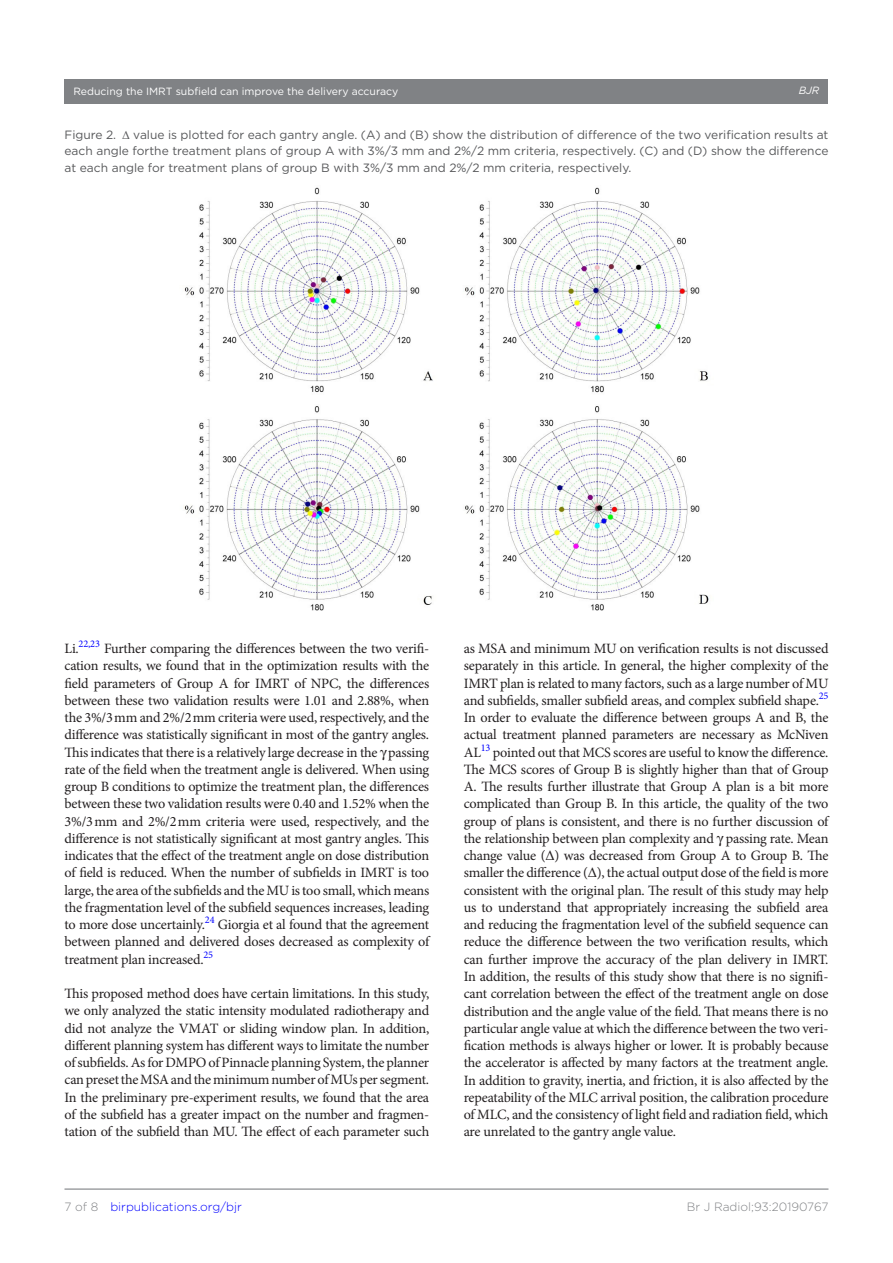
<style>
.page{position:relative;width:893px;height:1263px;background:#fff}
.page>*{position:absolute;margin:0;border:0;box-sizing:border-box;transform-origin:0 0}
.t1{font:14.25px/17.2px "Minion Pro";letter-spacing:-.015em;color:#231f20;text-align:justify}
.t2{font:12px/16.5px "Gotham";color:#57585a;text-align:justify}
.t3{font:300 12px "Gotham";color:#00f}
.t4{font:300 12px "Gotham";color:#808285}
.t5{font:10.5px "Gotham";color:#fff}
.t6{font:italic 10.5px "Gotham";color:#fff}
.s1{font-family:"Times New Roman"}
.s2{color:#808285}
</style>
<div class="page">
<hr style="left:64px;top:1188px;width:764px;height:2px;background:#808285">
<div style="left:64px;top:79px;width:764px;height:24px;background:#808285"></div>
<img style="left:184px;top:187px;width:525px;height:424px">
<p class="t5" style="left:74px;top:85px;width:326px">Reducing the IMRT subfield can improve the delivery accuracy</p>
<p class="t6" style="left:799px;top:85px;width:22px">BJR</p>
<p class="t2" style="left:64px;top:126px;width:765px">Figure 2. <span class="s1">Δ</span> value is plotted for each gantry angle. (A) and (B) show the distribution of difference of the two verification results at each angle forthe treatment plans of group A with 3%/3 mm and 2%/2 mm criteria, respectively. (C) and (D) show the difference at each angle for treatment plans of group B with 3%/3 mm and 2%/2 mm criteria, respectively.</p>
<p class="t1" style="left:64px;top:640px;width:366px">Li.<sup>22,23</sup> Further comparing the differences between the two verifi&shy;cation results, we found that in the optimization results with the field parameters of Group A for IMRT of NPC, the differences between these two validation results were 1.01 and 2.88%, when the 3%/3mm and 2%/2mm criteria were used, respectively, and the difference was statistically significant in most of the gantry angles.<br>This indicates that there is a relatively large decrease in the passing rate of the field when the treatment angle is delivered. When using group B conditions to optimize the treatment plan, the differences between these two validation results were 0.40 and 1.52% when the 3%/3mm and 2%/2mm criteria were used, respectively, and the difference is not statistically significant at most gantry angles. This indicates that the effect of the treatment angle on dose distribution of field is reduced. When the number of subfields in IMRT is too large, the area of the subfields and the MU is too small, which means the fragmentation level of the subfield sequences increases, leading to more dose uncertainly.<sup>24</sup> Giorgia et al found that the agreement between planned and delivered doses decreased as complexity of treatment plan increased.<sup>25</sup></p>
<p class="t1" style="left:64px;top:985px;width:366px">This proposed method does have certain limitations. In this study, we only analyzed the static intensity modulated radiotherapy and did not analyze the VMAT or sliding window plan. In addition, different planning system has different ways to limitate the number of subfields. As for DMPO of Pinnacle planning System, the planner can preset the MSA and the minimum number of MUs per segment.<br>In the preliminary pre-experiment results, we found that the area of the subfield has a greater impact on the number and fragmen&shy;tation of the subfield than MU. The effect of each parameter such</p>
<p class="t1" style="left:464px;top:640px;width:366px">as MSA and minimum MU on verification results is not discussed separately in this article. In general, the higher complexity of the IMRT plan is related to many factors, such as a large number of MU and subfields, smaller subfield areas, and complex subfield shape.<sup>25<br></sup>In order to evaluate the difference between groups A and B, the actual treatment planned parameters are necessary as McNiven AL<sup>13</sup> pointed out that MCS scores are useful to know the difference.<br>The MCS scores of Group B is slightly higher than that of Group A. The results further illustrate that Group A plan is a bit more complicated than Group B. In this article, the quality of the two group of plans is consistent, and there is no further discussion of the relationship between plan complexity and passing rate. Mean change value (<span class="s1">Δ</span>) was decreased from Group A to Group B. The smaller the difference (<span class="s1">Δ</span>), the actual output dose of the field is more consistent with the original plan. The result of this study may help us to understand that appropriately increasing the subfield area and reducing the fragmentation level of the subfield sequence can reduce the difference between the two verification results, which can further improve the accuracy of the plan delivery in IMRT.<br>In addition, the results of this study show that there is no signifi&shy;cant correlation between the effect of the treatment angle on dose distribution and the angle value of the field. That means there is no particular angle value at which the difference between the two veri&shy;fication methods is always higher or lower. It is probably because the accelerator is affected by many factors at the treatment angle.<br>In addition to gravity, inertia, and friction, it is also affected by the repeatability of the MLC arrival position, the calibration procedure of MLC, and the consistency of light field and radiation field, which are unrelated to the gantry angle value.</p>
<p class="t3" style="left:64px;top:1199px;width:179px"><span class="s2">7 of 8</span> birpublications.org/bjr</p>
<p class="t4" style="left:687px;top:1199px;width:143px">Br J Radiol;93:20190767</p>
</div>
